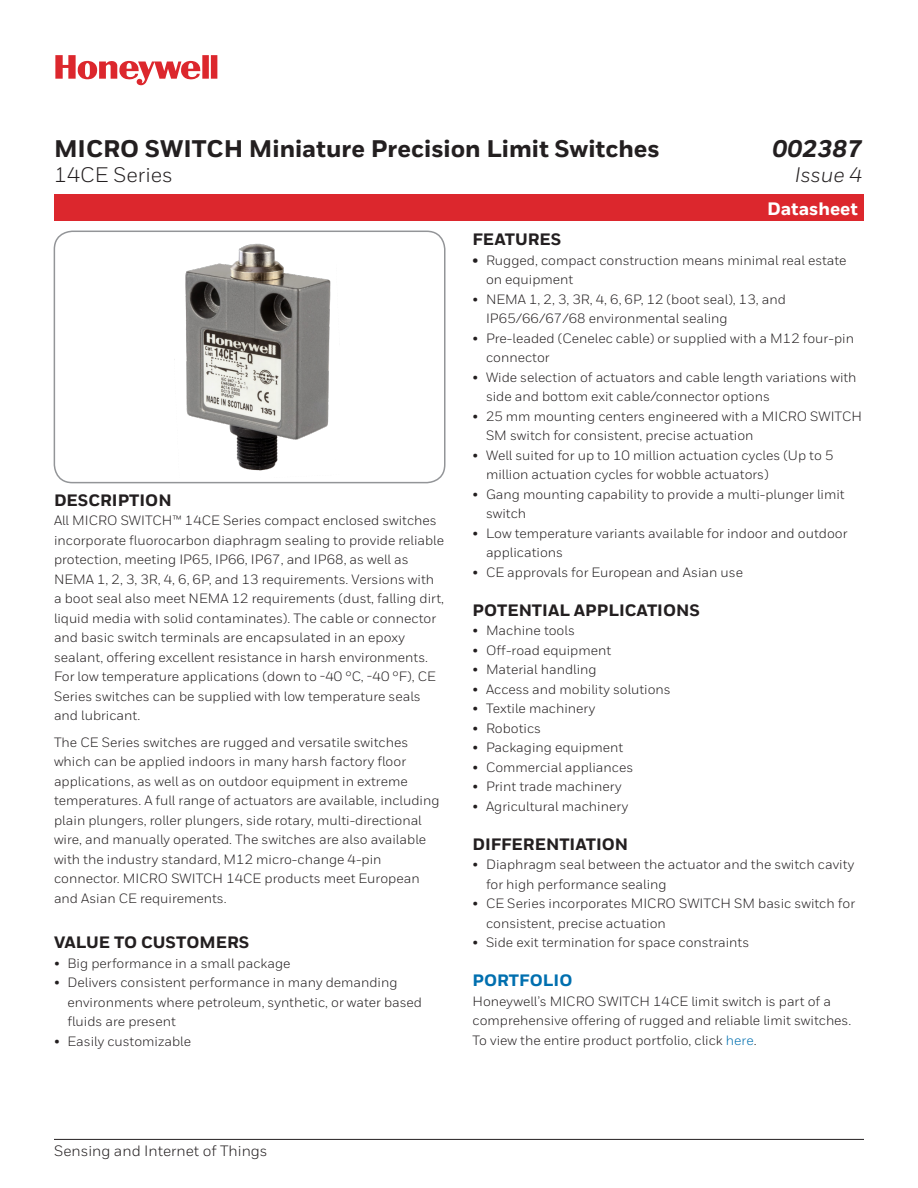
<style>
.page{position:relative;width:918px;height:1188px;background:#fff}
.page>*{position:absolute;margin:0;border:0;box-sizing:border-box;transform-origin:0 0}
.t1{font:800 24px "Honeywell Sans";color:#231f20}
.t2{font:italic 800 24px "Honeywell Sans";color:#231f20}
.t3{font:21px "Honeywell Sans";color:#231f20}
.t4{font:italic 21px "Honeywell Sans";letter-spacing:-.005em;color:#231f20}
.t5{font:800 18px "Honeywell Sans";color:#fff}
.subhead_-_caps_-_11{font:800 16.5px "Honeywell Sans";color:#231f20}
.t6{font:800 16.5px "Honeywell Sans";color:#006faf}
.t7{font:15px "Honeywell Sans";color:#231f20}
.text_bullets_-_first{font:13.5px/19.5px "Honeywell Sans";color:#231f20}
.s1{font-weight:800}
.s2{color:#006faf}
</style>
<div class="page">
<div style="left:54px;top:231px;width:392px;height:252px;border:2px solid #939598;border-radius:18px"></div>
<hr style="left:54px;top:1139px;width:810px;height:1px;background:#231f20">
<img style="left:185px;top:243px;width:146px;height:228px">
<div style="left:54px;top:194px;width:810px;height:27px;background:#dc272d"></div>
<svg style="left:55px;top:55px;width:162px;height:30px"></svg>
<p class="t1" style="left:54px;top:134px;width:607px">MICRO SWITCH Miniature Precision Limit Switches</p>
<p class="t3" style="left:54px;top:162px;width:120px">14CE Series</p>
<p class="t2" style="left:772px;top:134px;width:91px">002387</p>
<p class="t4" style="left:795px;top:162px;width:69px">Issue 4</p>
<p class="t5" style="left:767px;top:197px;width:92px">Datasheet</p>
<p class="subhead_-_caps_-_11" style="left:54px;top:490px;width:119px">DESCRIPTION</p>
<p class="text_bullets_-_first" style="left:54px;top:511px;width:392px">All MICRO SWITCH™ 14CE Series compact enclosed switches incorporate fluorocarbon diaphragm sealing to provide reliable protection, meeting IP65, IP66, IP67, and IP68, as well as NEMA 1, 2, 3, 3R, 4, 6, 6P, and 13 requirements. Versions with a boot seal also meet NEMA 12 requirements (dust, falling dirt, liquid media with solid contaminates). The cable or connector and basic switch terminals are encapsulated in an epoxy sealant, offering excellent resistance in harsh environments.<br>For low temperature applications (down to -40 °C, -40 °F), CE Series switches can be supplied with low temperature seals and lubricant.</p>
<p class="text_bullets_-_first" style="left:54px;top:732px;width:387px">The CE Series switches are rugged and versatile switches which can be applied indoors in many harsh factory floor applications, as well as on outdoor equipment in extreme temperatures. A full range of actuators are available, including plain plungers, roller plungers, side rotary, multi-directional wire, and manually operated. The switches are also available with the industry standard, M12 micro-change 4-pin connector. MICRO SWITCH 14CE products meet European and Asian CE requirements.</p>
<p class="subhead_-_caps_-_11" style="left:54px;top:933px;width:197px">VALUE TO CUSTOMERS</p>
<p class="text_bullets_-_first" style="left:54px;top:954px;width:238px">• Big performance in a small package</p>
<p class="text_bullets_-_first" style="left:68px;top:973px;width:356px;text-indent:-14px">• Delivers consistent performance in many demanding environments where petroleum, synthetic, or water based fluids are present</p>
<p class="text_bullets_-_first" style="left:54px;top:1032px;width:139px">• Easily customizable</p>
<p class="subhead_-_caps_-_11" style="left:472px;top:229px;width:90px">FEATURES</p>
<p class="text_bullets_-_first" style="left:486px;top:250px;width:362px;text-indent:-14px"><span class="s1">•</span> Rugged, compact construction means minimal real estate on equipment</p>
<p class="text_bullets_-_first" style="left:486px;top:289px;width:301px;text-indent:-14px">• NEMA 1, 2, 3, 3R, 4, 6, 6P, 12 (boot seal), 13, and<br>IP65/66/67/68 environmental sealing</p>
<p class="text_bullets_-_first" style="left:486px;top:328px;width:370px;text-indent:-14px">• Pre-leaded (Cenelec cable) or supplied with a M12 four-pin connector</p>
<p class="text_bullets_-_first" style="left:486px;top:367px;width:372px;text-indent:-14px">• Wide selection of actuators and cable length variations with side and bottom exit cable/connector options</p>
<p class="text_bullets_-_first" style="left:486px;top:406px;width:378px;text-indent:-14px">• 25 mm mounting centers engineered with a MICRO SWITCH<br>SM switch for consistent, precise actuation</p>
<p class="text_bullets_-_first" style="left:486px;top:445px;width:349px;text-indent:-14px">• Well suited for up to 10 million actuation cycles (Up to 5 million actuation cycles for wobble actuators)</p>
<p class="text_bullets_-_first" style="left:486px;top:484px;width:360px;text-indent:-14px">• Gang mounting capability to provide a multi-plunger limit switch</p>
<p class="text_bullets_-_first" style="left:486px;top:523px;width:363px;text-indent:-14px">• Low temperature variants available for indoor and outdoor applications</p>
<p class="text_bullets_-_first" style="left:472px;top:562px;width:272px">• CE approvals for European and Asian use</p>
<p class="subhead_-_caps_-_11" style="left:472px;top:600px;width:229px">POTENTIAL APPLICATIONS</p>
<p class="text_bullets_-_first" style="left:472px;top:621px;width:104px">• Machine tools</p>
<p class="text_bullets_-_first" style="left:472px;top:640px;width:140px">• Off-road equipment</p>
<p class="text_bullets_-_first" style="left:472px;top:660px;width:126px">• Material handling</p>
<p class="text_bullets_-_first" style="left:472px;top:679px;width:200px">• Access and mobility solutions</p>
<p class="text_bullets_-_first" style="left:472px;top:699px;width:124px">• Textile machinery</p>
<p class="text_bullets_-_first" style="left:472px;top:718px;width:70px">• Robotics</p>
<p class="text_bullets_-_first" style="left:472px;top:738px;width:152px">• Packaging equipment</p>
<p class="text_bullets_-_first" style="left:472px;top:757px;width:162px">• Commercial appliances</p>
<p class="text_bullets_-_first" style="left:472px;top:777px;width:151px">• Print trade machinery</p>
<p class="text_bullets_-_first" style="left:472px;top:796px;width:157px">• Agricultural machinery</p>
<p class="subhead_-_caps_-_11" style="left:472px;top:834px;width:157px">DIFFERENTIATION</p>
<p class="text_bullets_-_first" style="left:486px;top:855px;width:370px;text-indent:-14px">• Diaphragm seal between the actuator and the switch cavity for high performance sealing</p>
<p class="text_bullets_-_first" style="left:486px;top:894px;width:371px;text-indent:-14px">• CE Series incorporates MICRO SWITCH SM basic switch for consistent, precise actuation</p>
<p class="text_bullets_-_first" style="left:472px;top:933px;width:278px">• Side exit termination for space constraints</p>
<p class="t6" style="left:472px;top:970px;width:101px">PORTFOLIO</p>
<p class="text_bullets_-_first" style="left:472px;top:991px;width:380px">Honeywell’s MICRO SWITCH 14CE limit switch is part of a comprehensive offering of rugged and reliable limit switches.<br>To view the entire product portfolio, click <span class="s2">here</span>.</p>
<p class="t7" style="left:54px;top:1142px;width:215px">Sensing and Internet of Things</p>
</div>
